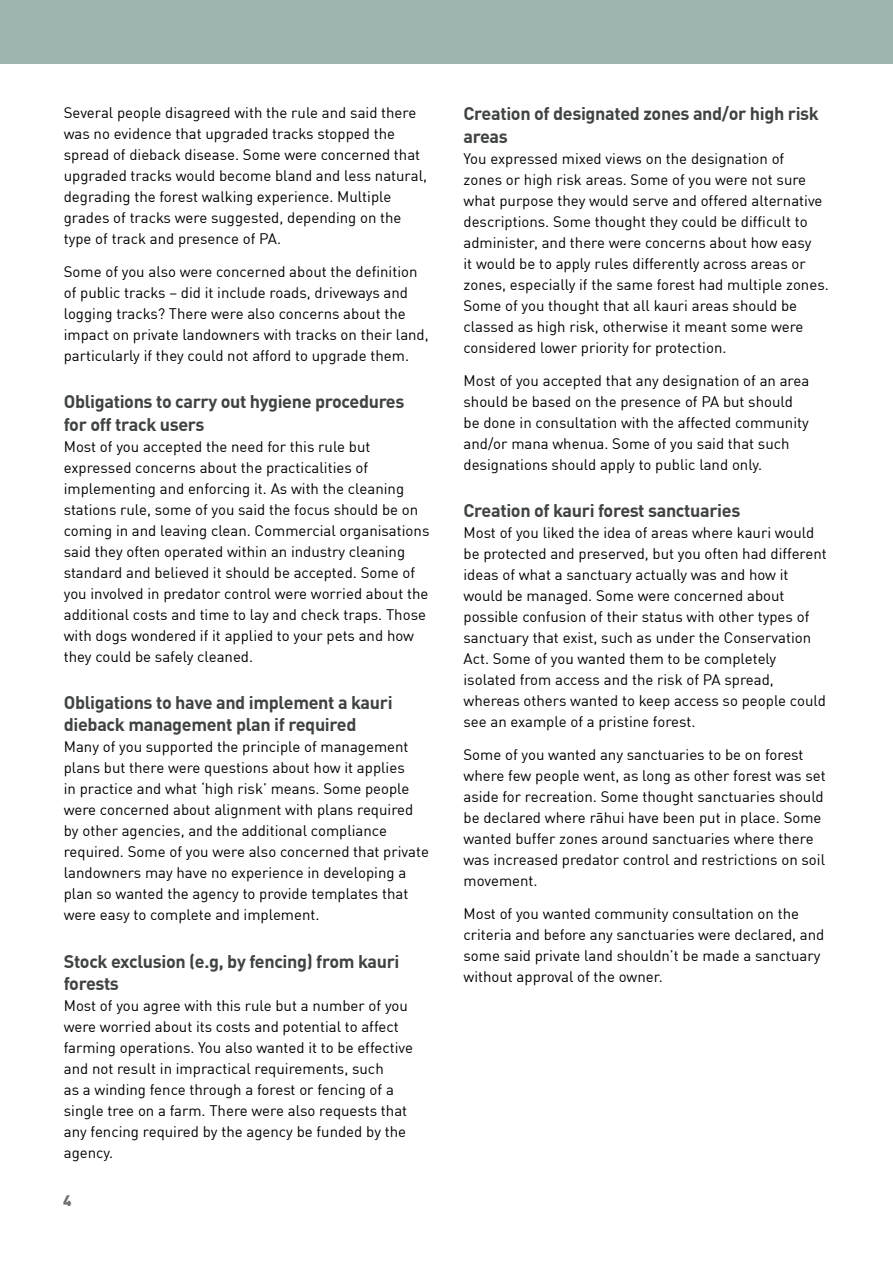
<style>
.page{position:relative;width:893px;height:1263px;background:#fff}
.page>*{position:absolute;margin:0;border:0;box-sizing:border-box;transform-origin:0 0}
.t1{font:700 18px/22.5px "DIN";letter-spacing:-.02em;color:#3f4342}
.t2{font:15px/21px "DIN";color:#000}
.t3{font:900 15px "DIN";color:#6d706f}
</style>
<div class="page">
<div style="left:0;top:0;width:893px;height:64px;background:#9eb4af"></div>
<p class="t2" style="left:64px;top:102px;width:365px">Several people disagreed with the rule and said there was no evidence that upgraded tracks stopped the spread of dieback disease. Some were concerned that upgraded tracks would become bland and less natural, degrading the forest walking experience. Multiple grades of tracks were suggested, depending on the type of track and presence of PA.</p>
<p class="t2" style="left:64px;top:261px;width:366px">Some of you also were concerned about the definition of public tracks – did it include roads, driveways and logging tracks? There were also concerns about the impact on private landowners with tracks on their land, particularly if they could not afford to upgrade them.</p>
<p class="t1" style="left:64px;top:390px;width:342px">Obligations to carry out hygiene procedures for off track users</p>
<p class="t2" style="left:64px;top:435px;width:367px">Most of you accepted the need for this rule but expressed concerns about the practicalities of implementing and enforcing it. As with the cleaning stations rule, some of you said the focus should be on coming in and leaving clean. Commercial organisations said they often operated within an industry cleaning standard and believed it should be accepted. Some of you involved in predator control were worried about the additional costs and time to lay and check traps. Those with dogs wondered if it applied to your pets and how they could be safely cleaned.</p>
<p class="t1" style="left:64px;top:690px;width:330px">Obligations to have and implement a kauri dieback management plan if required</p>
<p class="t2" style="left:64px;top:736px;width:367px">Many of you supported the principle of management plans but there were questions about how it applies<br>in practice and what ‘high risk’ means. Some people were concerned about alignment with plans required by other agencies, and the additional compliance required. Some of you were also concerned that private landowners may have no experience in developing a plan so wanted the agency to provide templates that were easy to complete and implement.</p>
<p class="t1" style="left:64px;top:949px;width:337px">Stock exclusion (e.g, by fencing) from kauri forests</p>
<p class="t2" style="left:64px;top:995px;width:351px">Most of you agree with this rule but a number of you were worried about its costs and potential to affect farming operations. You also wanted it to be effective and not result in impractical requirements, such<br>as a winding fence through a forest or fencing of a single tree on a farm. There were also requests that any fencing required by the agency be funded by the agency.</p>
<p class="t3" style="left:63px;top:1191px;width:10px">4</p>
<p class="t1" style="left:463px;top:102px;width:357px">Creation of designated zones and/or high risk areas</p>
<p class="t2" style="left:463px;top:147px;width:367px">You expressed mixed views on the designation of<br>zones or high risk areas. Some of you were not sure what purpose they would serve and offered alternative descriptions. Some thought they could be difficult to administer, and there were concerns about how easy<br>it would be to apply rules differently across areas or zones, especially if the same forest had multiple zones.<br>Some of you thought that all kauri areas should be classed as high risk, otherwise it meant some were considered lower priority for protection.</p>
<p class="t2" style="left:463px;top:369px;width:347px">Most of you accepted that any designation of an area should be based on the presence of PA but should be done in consultation with the affected community and/or mana whenua. Some of you said that such designations should apply to public land only.</p>
<p class="t1" style="left:463px;top:499px;width:278px">Creation of kauri forest sanctuaries</p>
<p class="t2" style="left:463px;top:522px;width:365px">Most of you liked the idea of areas where kauri would be protected and preserved, but you often had different ideas of what a sanctuary actually was and how it would be managed. Some were concerned about possible confusion of their status with other types of sanctuary that exist, such as under the Conservation Act. Some of you wanted them to be completely isolated from access and the risk of PA spread, whereas others wanted to keep access so people could see an example of a pristine forest.</p>
<p class="t2" style="left:463px;top:744px;width:364px">Some of you wanted any sanctuaries to be on forest where few people went, as long as other forest was set aside for recreation. Some thought sanctuaries should be declared where rāhui have been put in place. Some wanted buffer zones around sanctuaries where there was increased predator control and restrictions on soil movement.</p>
<p class="t2" style="left:463px;top:903px;width:362px">Most of you wanted community consultation on the criteria and before any sanctuaries were declared, and some said private land shouldn’t be made a sanctuary without approval of the owner.</p>
</div>
